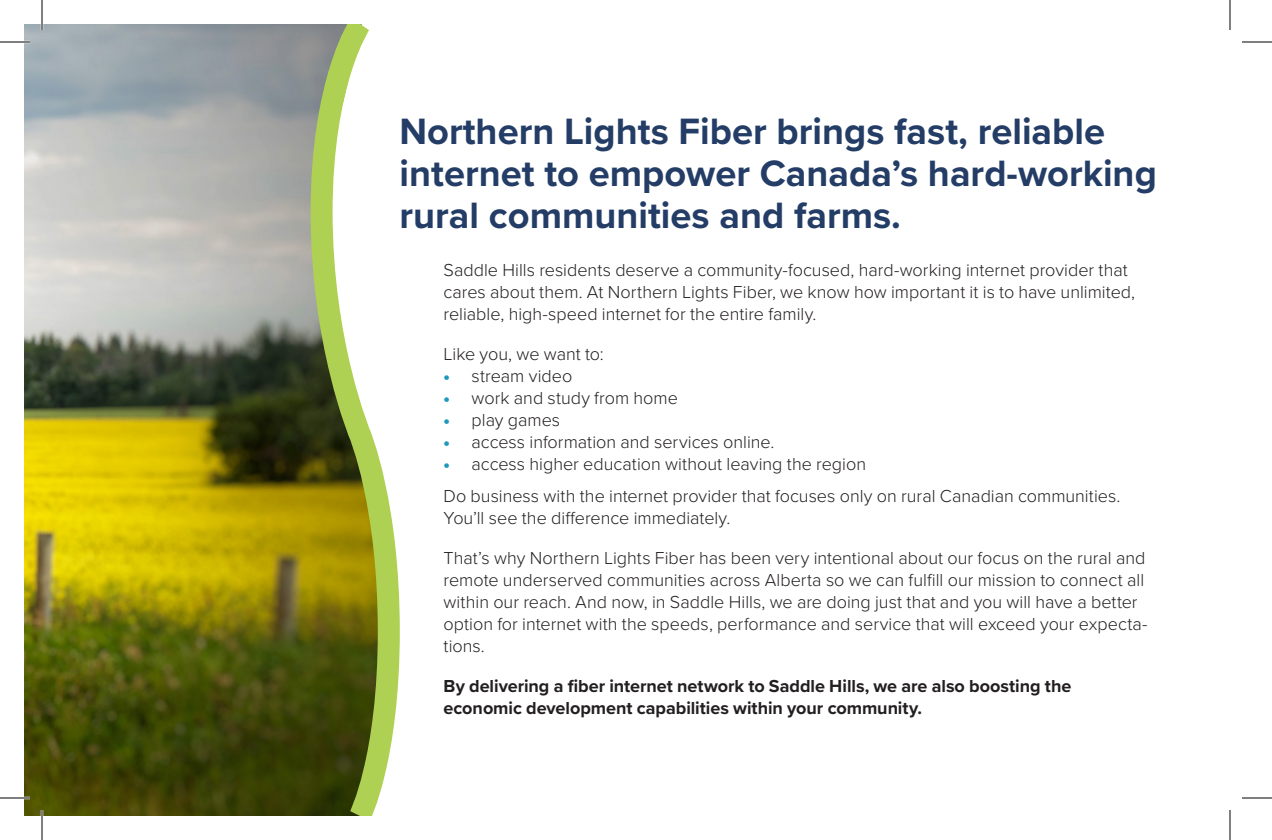
<style>
.page{position:relative;width:1272px;height:840px;background:#fff}
.page>*{position:absolute;margin:0;border:0;box-sizing:border-box;transform-origin:0 0}
.t1{font:700 38px/42px "Proxima Nova";color:#243d66}
.Body_Copy{font:300 18px/22px "Proxima Nova";color:#231f20}
.Body_Copy-2{font:700 18px/22px "Proxima Nova";color:#231f20}
.s1{font-weight:900;color:#1e99ba}
</style>
<div class="page">
<img style="left:24px;top:24px;width:276px;height:792px">
<svg style="left:300px;top:24px;width:100px;height:792px"></svg>
<hr style="left:0;top:41px;width:30px;height:2px;background:#fff">
<hr style="left:0;top:797px;width:30px;height:2px;background:#fff">
<hr style="left:41px;top:0;width:2px;height:30px;background:#fff">
<hr style="left:41px;top:810px;width:2px;height:30px;background:#fff">
<hr style="left:0;top:42px;width:30px;height:1px;background:#000">
<hr style="left:1242px;top:42px;width:30px;height:1px;background:#000">
<hr style="left:0;top:798px;width:30px;height:1px;background:#000">
<hr style="left:1242px;top:798px;width:30px;height:1px;background:#000">
<hr style="left:42px;top:0;width:1px;height:30px;background:#000">
<hr style="left:42px;top:810px;width:1px;height:30px;background:#000">
<hr style="left:1230px;top:0;width:1px;height:30px;background:#000">
<hr style="left:1230px;top:810px;width:1px;height:30px;background:#000">
<p class="t1" style="left:400px;top:110px;width:759px">Northern Lights Fiber brings fast, reliable internet to empower Canada’s hard-working rural communities and farms.</p>
<p class="Body_Copy" style="left:444px;top:258px;width:693px">Saddle Hills residents deserve a community-focused, hard-working internet provider that cares about them. At Northern Lights Fiber, we know how important it is to have unlimited, reliable, high-speed internet for the entire family.</p>
<p class="Body_Copy" style="left:444px;top:342px;width:162px">Like you, we want to:</p>
<p class="Body_Copy" style="left:444px;top:364px;width:130px"><span class="s1">•</span> stream video</p>
<p class="Body_Copy" style="left:444px;top:386px;width:236px"><span class="s1">•</span> work and study from home</p>
<p class="Body_Copy" style="left:444px;top:408px;width:118px"><span class="s1">•</span> play games</p>
<p class="Body_Copy" style="left:444px;top:430px;width:333px"><span class="s1">•</span> access information and services online.</p>
<p class="Body_Copy" style="left:444px;top:452px;width:424px"><span class="s1">•</span> access higher education without leaving the region</p>
<p class="Body_Copy" style="left:444px;top:484px;width:678px">Do business with the internet provider that focuses only on rural Canadian communities.<br>You’ll see the difference immediately.</p>
<p class="Body_Copy" style="left:444px;top:546px;width:706px">That’s why Northern Lights Fiber has been very intentional about our focus on the rural and remote underserved communities across Alberta so we can fulfill our mission to connect all within our reach. And now, in Saddle Hills, we are doing just that and you will have a better option for internet with the speeds, performance and service that will exceed your expecta&shy;tions.</p>
<p class="Body_Copy-2" style="left:444px;top:675px;width:629px">By delivering a fiber internet network to Saddle Hills, we are also boosting the economic development capabilities within your community.</p>
</div>
